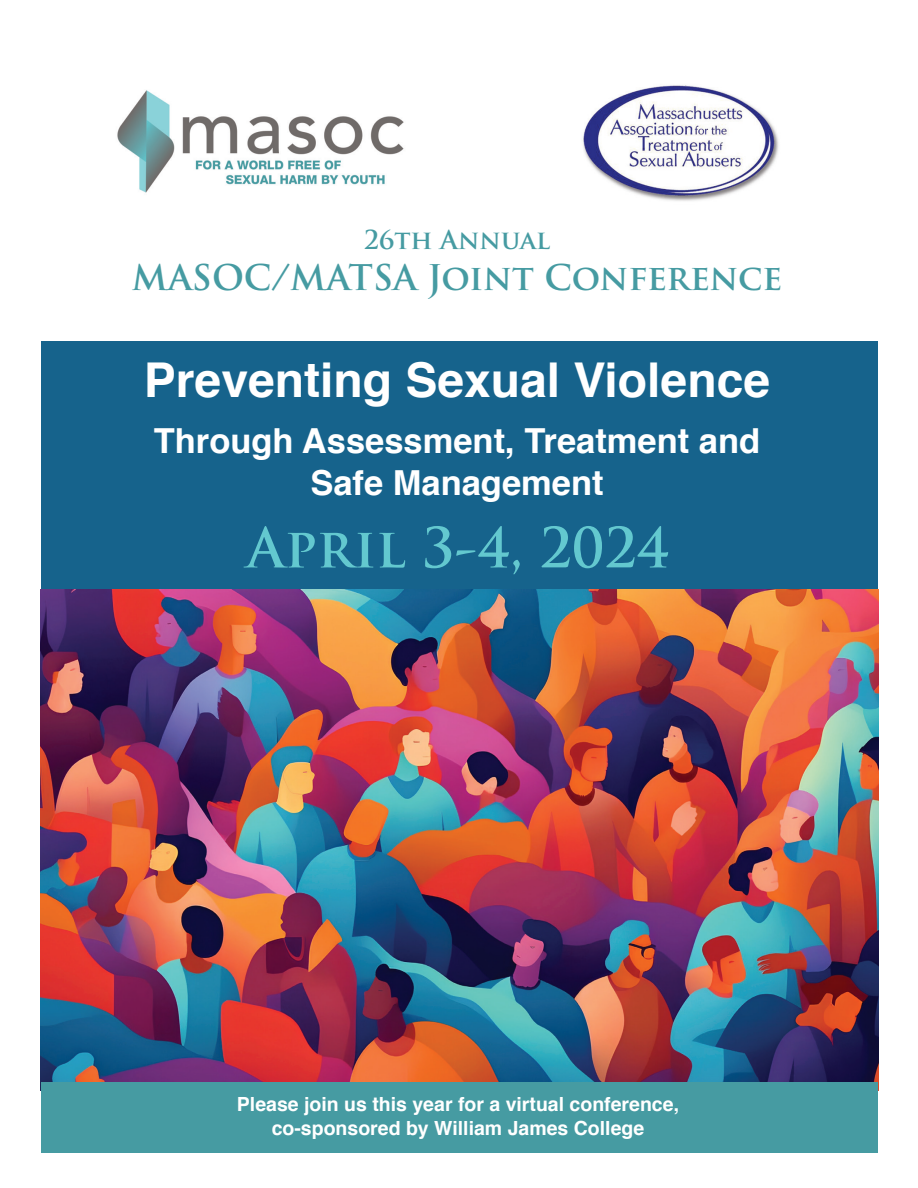
<style>
.page{position:relative;width:918px;height:1188px;background:#fff}
.page>*{position:absolute;margin:0;border:0;box-sizing:border-box;transform-origin:0 0}
.t1{font:700 54px "Trajan Pro";color:#63c8cf}
.t2{font:700 48px "Helvetica";color:#fff}
.t3{font:700 34.5px/42px "Helvetica";color:#fff;text-align:center}
.t4{font:700 34.5px "Trajan Pro";color:#469ba2}
.t5{font:700 25.5px "Trajan Pro";color:#469ba2}
.t6{font:700 19.5px/24px "Helvetica";color:#fff;text-align:center}
</style>
<div class="page">
<div style="left:41px;top:341px;width:837px;height:249px;background:#16638c"></div>
<img style="left:40px;top:590px;width:838px;height:501px">
<img style="left:117px;top:90px;width:287px;height:103px">
<img style="left:582px;top:85px;width:197px;height:116px">
<div style="left:41px;top:1083px;width:837px;height:70px;background:#469ba2"></div>
<h3 class="t5" style="left:364px;top:224px;width:188px">26th Annual</h3>
<h3 class="t4" style="left:132px;top:256px;width:652px">MASOC/MATSA Joint Conference</h3>
<h2 class="t2" style="left:144px;top:341px;width:628px">Preventing Sexual Violence</h2>
<h3 class="t3" style="left:154px;top:420px;width:608px">Through Assessment, Treatment and<br>Safe Management</h3>
<h1 class="t1" style="left:247px;top:514px;width:424px">April 3-4, 2024</h1>
<p class="t6" style="left:237px;top:1092px;width:444px">Please join us this year for a virtual conference, co-sponsored by William James College</p>
</div>
